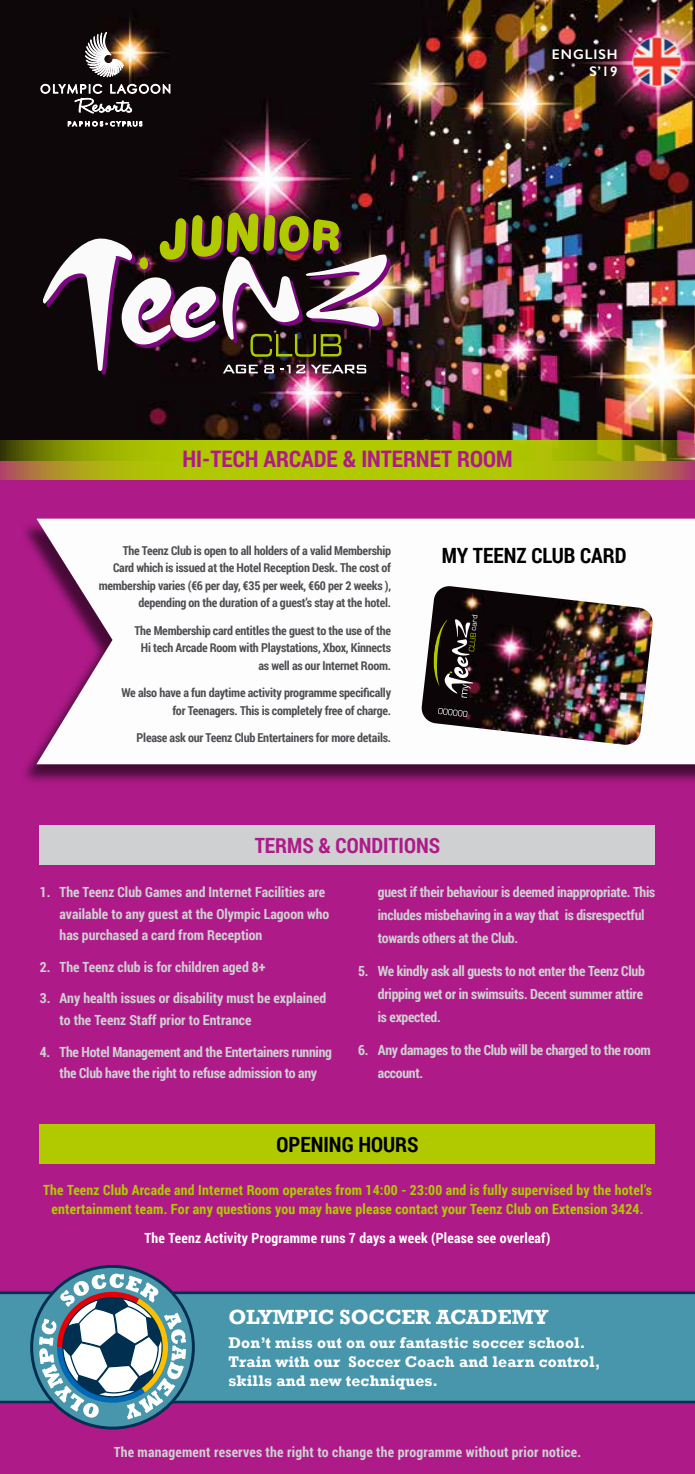
<style>
.page{position:relative;width:695px;height:1474px;background:#fff}
.page>*{position:absolute;margin:0;border:0;box-sizing:border-box;transform-origin:0 0}
.t1{font:700 22.75px "Roboto Condensed";color:#af1a89}
.t2{font:700 21px "Roboto Condensed";color:#000}
.t3{font:700 21px "Rockwell";color:#fff}
.t4{font:700 21px "Roboto Condensed";color:#af1a89}
.t5{font:700 15.75px/18.9px "Rockwell";letter-spacing:.01em;color:#fff}
.t6{font:700 14px/23.1px "Roboto Condensed";letter-spacing:-.02em;color:#ced0d2}
.t7{font:700 14px/21.7px "Roboto Condensed";color:#ced0d2}
.t8{font:700 14px/19.2px "Roboto Condensed";letter-spacing:.015em;color:#b1ca00;text-align:center}
.t9{font:700 14px "Roboto Condensed";letter-spacing:.015em;color:#ced0d2}
.t10{font:700 14px "Roboto Condensed";letter-spacing:.015em;color:#fff}
.t11{font:600 14px/16.8px "Gill Sans";letter-spacing:.07em;color:#fff;text-align:right}
.t12{font:700 12.25px/17.5px "Roboto Condensed";letter-spacing:-.02em;color:#504f53;text-align:right}
.t13{font:8.22px "Eurostile";color:#fff}
</style>
<div class="page">
<div style="left:0;top:446px;width:694px;height:1027px;background:#af1a89"></div>
<div style="left:40px;top:825px;width:615px;height:40px;background:#ced0d2"></div>
<div style="left:18px;top:520px;width:676px;height:265px;background:#000;opacity:.6"></div>
<svg style="left:36px;top:518px;width:658px;height:246px;background:#f4eaf2"></svg>
<div style="left:0;top:1291px;width:694px;height:112px;background:#4896ac"></div>
<img style="left:0;top:0;width:694px;height:440px">
<svg style="left:30px;top:1265px;width:165px;height:164px"></svg>
<svg style="left:0;top:440px;width:694px;height:40px;background:#a8b10a"></svg>
<div style="left:40px;top:1124px;width:615px;height:39px;background:#b1ca00"></div>
<img style="left:627px;top:32px;width:59px;height:59px">
<svg style="left:41px;top:22px;width:129px;height:105px;background:#3e3532"></svg>
<svg style="left:43px;top:212px;width:347px;height:163px"></svg>
<img style="left:421px;top:586px;width:232px;height:159px">
<svg style="left:438px;top:708px;width:29px;height:9px"></svg>
<svg style="left:432px;top:619px;width:44px;height:79px;background:#3c372e"></svg>
<p class="t11" style="left:552px;top:46px;width:67px">ENGLISH<br>S’19</p>
<h1 class="t1" style="left:182px;top:443px;width:132px">HI-TECH ARCADE</h1>
<h1 class="t1" style="left:343px;top:443px;width:62px">&amp; INTERNE</h1>
<h1 class="t1" style="left:441px;top:443px;width:73px">T ROOM</h1>
<p class="t12" style="left:99px;top:541px;width:294px">The Teenz Club is open to all holders of a valid Membership Card which is issued at the Hotel Reception Desk. The cost of membership varies (€6 per day, €35 per week, €60 per 2 weeks ), depending on the duration of a guest’s stay at the hotel.</p>
<p class="t12" style="left:134px;top:621px;width:258px">The Membership card entitles the guest to the use of the<br>Hi tech Arcade Room with Playstations, Xbox, Kinnects as well as our Internet Room.</p>
<p class="t12" style="left:121px;top:683px;width:271px">We also have a fun daytime activity programme specifically for Teenagers. This is completely free of charge.</p>
<p class="t12" style="left:136px;top:728px;width:256px">Please ask our Teenz Club Entertainers for more details.</p>
<h2 class="t2" style="left:442px;top:541px;width:186px">My Teenz Club Card</h2>
<p class="t13" style="left:468px;top:629px;width:17px;rotate:-83deg">card</p>
<h2 class="t4" style="left:255px;top:830px;width:187px">TERMS &amp; CONDITIONS</h2>
<p class="t7" style="left:60px;top:880px;width:271px;text-indent:-20px">1. The Teenz Club Games and Internet Facilities are available to any guest at the Olympic Lagoon who has purchased a card from Reception</p>
<p class="t7" style="left:40px;top:955px;width:227px">2. The Teenz club is for children aged 8+</p>
<p class="t7" style="left:60px;top:987px;width:268px;text-indent:-20px">3. Any health issues or disability must be explained to the Teenz Staff prior to Entrance</p>
<p class="t6" style="left:40px;top:1040px;width:294px;line-height:21.7px;text-align:center">4. The Hotel Management and the Entertainers running the Club have the right to refuse admission to any</p>
<p class="t6" style="left:378px;top:879px;width:279px">guest if their behaviour is deemed inappropriate. This includes misbehaving in a way that is disrespectful towards others at the Club.</p>
<p class="t6" style="left:378px;top:959px;width:268px;text-indent:-20px">5. We kindly ask all guests to not enter the Teenz Club dripping wet or in swimsuits. Decent summer attire is expected.</p>
<p class="t6" style="left:378px;top:1038px;width:274px;text-indent:-20px">6. Any damages to the Club will be charged to the room account.</p>
<h2 class="t2" style="left:276px;top:1129px;width:143px">OPENING HOURS</h2>
<p class="t8" style="left:43px;top:1179px;width:610px">The Teenz Club Arcade and Internet Room operates from 14:00 - 23:00 and is fully supervised by the hotel’s entertainment team. For any questions you may have please contact your Teenz Club on Extension 3424.</p>
<p class="t10" style="left:144px;top:1228px;width:407px">The Teenz Activity Programme runs 7 days a week (Please see overleaf)</p>
<h2 class="t3" style="left:228px;top:1304px;width:321px">OLYMPIC SOCCER ACADEMY</h2>
<p class="t5" style="left:228px;top:1333px;width:373px">Don’t miss out on our fantastic soccer school.<br>Train with our Soccer Coach and learn control, skills and new techniques.</p>
<p class="t9" style="left:114px;top:1442px;width:469px">The management reserves the right to change the programme without prior notice.</p>
</div>
